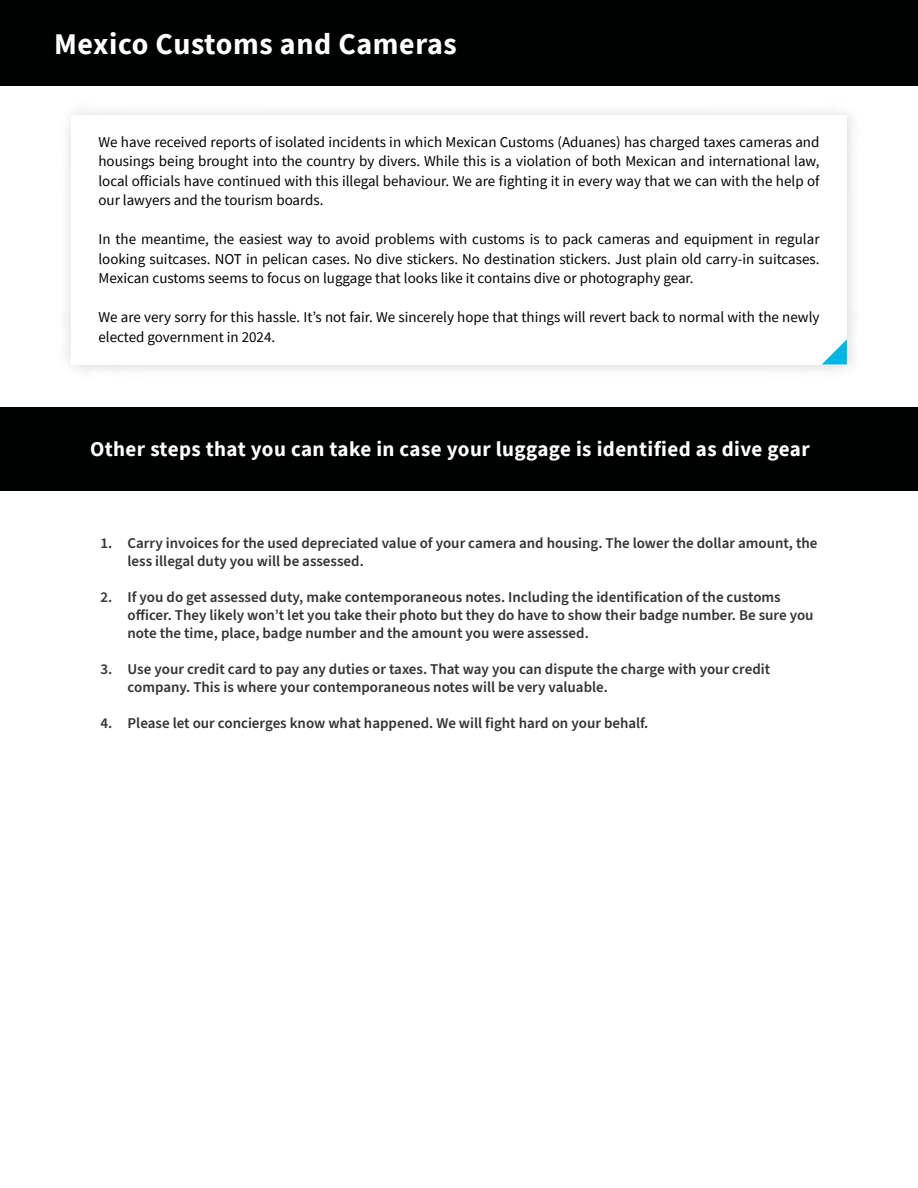
<style>
.page{position:relative;width:918px;height:1188px;background:#fff}
.page>*{position:absolute;margin:0;border:0;box-sizing:border-box;transform-origin:0 0}
.t1{font:700 30px "Source Sans Pro";letter-spacing:.02em;color:#fff}
.t2{font:700 21px "Source Sans Pro";letter-spacing:.02em;color:#fff}
.t3{font:15px/19.5px "Source Sans Pro";color:#000;text-align:justify}
.t4{font:600 15px/18px "Source Sans Pro";color:#343433}
</style>
<div class="page">
<div style="left:59px;top:102px;width:802px;height:277px;background:#000;opacity:.15"></div>
<div style="left:71px;top:115px;width:776px;height:249px;background:#fff"></div>
<svg style="left:822px;top:339px;width:25px;height:25px"></svg>
<div style="left:0;top:407px;width:918px;height:83px;background:#000101"></div>
<div style="left:0;top:0;width:918px;height:86px;background:#000101"></div>
<h1 class="t1" style="left:54px;top:24px;width:404px">Mexico Customs and Cameras</h1>
<p class="t3" style="left:98px;top:132px;width:723px">We have received reports of isolated incidents in which Mexican Customs (Aduanes) has charged taxes cameras and housings being brought into the country by divers. While this is a violation of both Mexican and international law, local officials have continued with this illegal behaviour. We are fighting it in every way that we can with the help of our lawyers and the tourism boards.</p>
<p class="t3" style="left:98px;top:229px;width:723px">In the meantime, the easiest way to avoid problems with customs is to pack cameras and equipment in regular looking suitcases. NOT in pelican cases. No dive stickers. No destination stickers. Just plain old carry-in suitcases.<br>Mexican customs seems to focus on luggage that looks like it contains dive or photography gear.</p>
<p class="t3" style="left:98px;top:307px;width:723px">We are very sorry for this hassle. It’s not fair. We sincerely hope that things will revert back to normal with the newly elected government in 2024.</p>
<h2 class="t2" style="left:90px;top:434px;width:721px">Other steps that you can take in case your luggage is identified as dive gear</h2>
<p class="t4" style="left:128px;top:535px;width:691px;text-indent:-27px">1. Carry invoices for the used depreciated value of your camera and housing. The lower the dollar amount, the less illegal duty you will be assessed.</p>
<p class="t4" style="left:128px;top:589px;width:688px;text-indent:-27px">2. If you do get assessed duty, make contemporaneous notes. Including the identification of the customs officer. They likely won’t let you take their photo but they do have to show their badge number. Be sure you note the time, place, badge number and the amount you were assessed.</p>
<p class="t4" style="left:128px;top:661px;width:644px;text-indent:-27px">3. Use your credit card to pay any duties or taxes. That way you can dispute the charge with your credit company. This is where your contemporaneous notes will be very valuable.</p>
<p class="t4" style="left:101px;top:715px;width:549px">4. Please let our concierges know what happened. We will fight hard on your behalf.</p>
</div>
